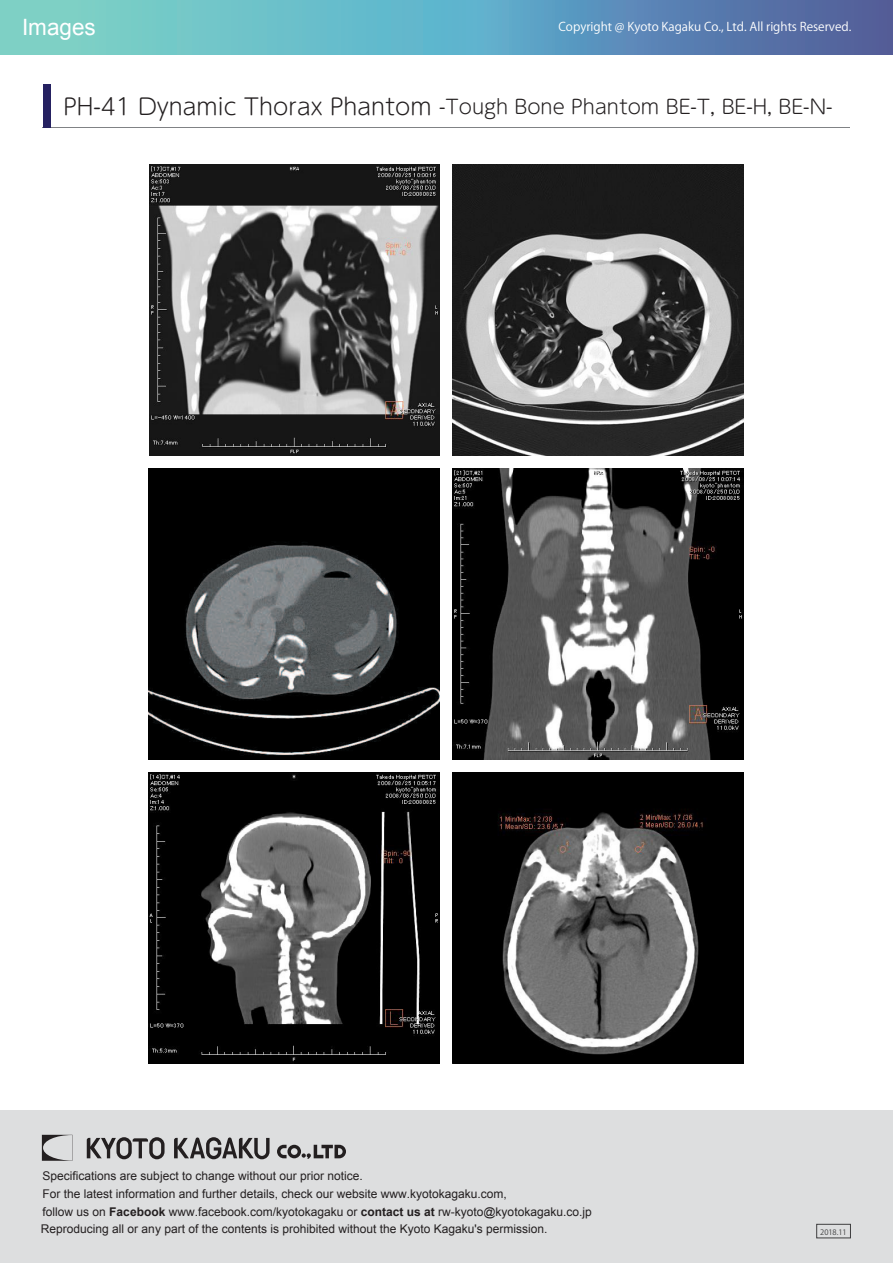
<style>
.page{position:relative;width:893px;height:1263px;background:#fff}
.page>*{position:absolute;margin:0;border:0;box-sizing:border-box;transform-origin:0 0}
.t1{font:22.5px "Arial";color:#fff}
.t2{font:300 19.5px "UD Shin M Go Pr 6 N";color:#231f20}
.t3{font:12px/17.9px "Arial";color:#231f20}
.t4{font:12px "Koz Go Pr 6 N";color:#fff}
.t5{font:7.5px "Koz Go Pro";color:#3e3e3f}
.s1{font-size:22.5px}
.s2{font-weight:700}
</style>
<div class="page">
<div style="left:0;top:1110px;width:893px;height:153px;background:#dddedf"></div>
<svg style="left:0;top:0;width:893px;height:54px;background:#64a4be"></svg>
<div style="left:816px;top:1224px;width:35px;height:14px;border:1px solid #3e3e3f"></div>
<svg style="left:42px;top:1135px;width:30px;height:26px"></svg>
<svg style="left:174px;top:1137px;width:96px;height:22px"></svg>
<svg style="left:87px;top:1137px;width:78px;height:22px"></svg>
<svg style="left:277px;top:1145px;width:69px;height:14px"></svg>
<hr style="left:43px;top:127px;width:807px;height:1px;background:#808285">
<div style="left:43px;top:84px;width:8px;height:44px;background:#252161"></div>
<img style="left:149px;top:165px;width:290px;height:290px">
<img style="left:148px;top:772px;width:291px;height:291px">
<img style="left:453px;top:469px;width:290px;height:290px">
<img style="left:452px;top:772px;width:292px;height:291px">
<img style="left:453px;top:165px;width:290px;height:290px">
<img style="left:148px;top:468px;width:291px;height:291px">
<h1 class="t1" style="left:22px;top:13px;width:75px">Images</h1>
<p class="t4" style="left:558px;top:20px;width:294px">Copyright @ Kyoto Kagaku Co., Ltd. All rights Reserved.</p>
<h2 class="t2" style="left:63px;top:91px;width:770px"><span class="s1">PH-41 Dynamic Thorax Phantom</span> -Tough Bone Phantom BE-T, BE-H, BE-N-</h2>
<p class="t3" style="left:41px;top:1167px;width:552px">Specifications are subject to change without our prior notice.<br>For the latest information and further details, check our website www.kyotokagaku.com,<br>follow us on <span class="s2">Facebook</span> www.facebook.com/kyotokagaku or <span class="s2">contact us at</span> rw-kyoto@kyotokagaku.co.jp Reproducing all or any part of the contents is prohibited without the Kyoto Kagaku's permission.</p>
<p class="t5" style="left:820px;top:1227px;width:28px">2018.11</p>
</div>
